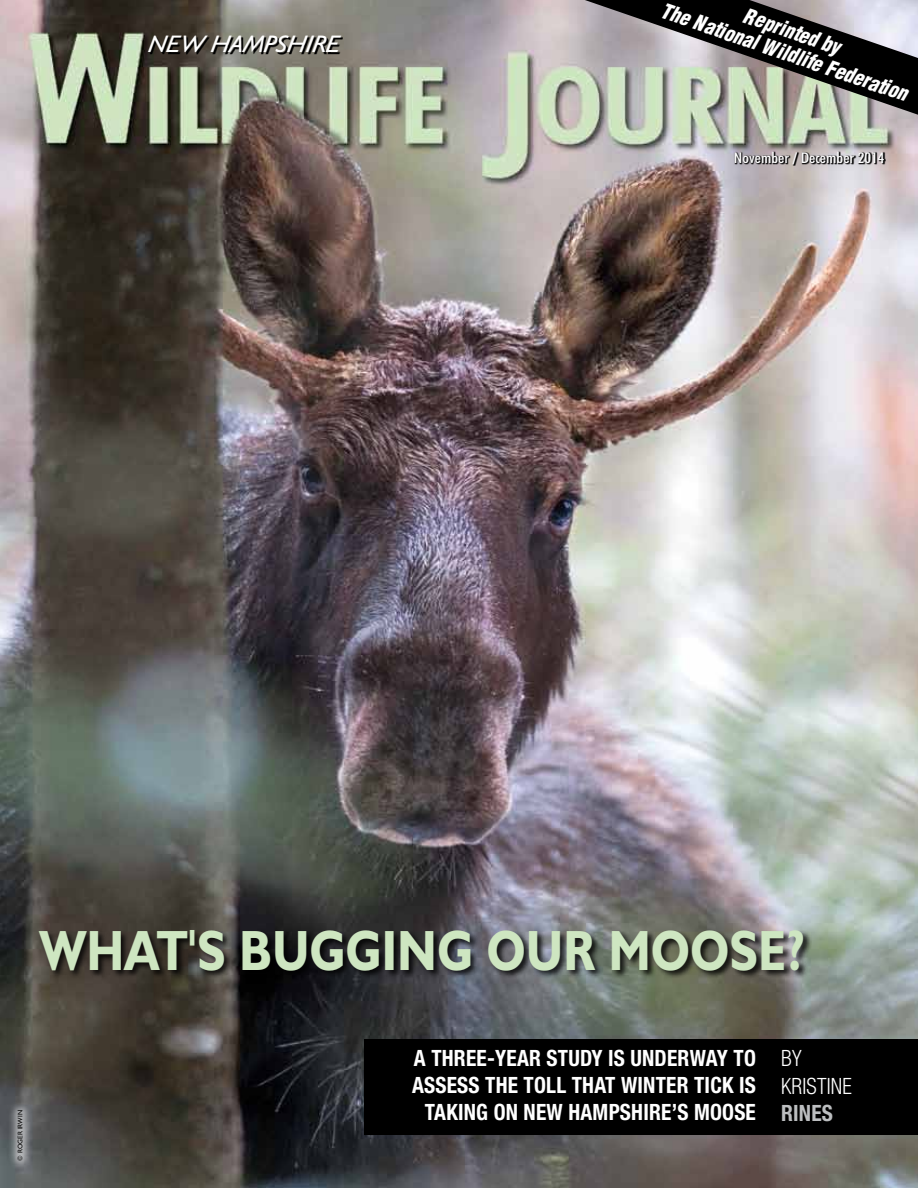
<style>
.page{position:relative;width:918px;height:1188px;background:#fff}
.page>*{position:absolute;margin:0;border:0;box-sizing:border-box;transform-origin:0 0}
.t1{font:700 57px "Humanist 521 BT";letter-spacing:.01em;color:#cee6c1;scale:.84 1}
.t2{font:italic 24px "Humanist 521 BT";color:#fff;scale:1.08 1}
.t3{font:700 condensed 22.5px/27px "Helvetica Neue LT Std";letter-spacing:.01em;color:#fff;text-align:center;scale:.95 1}
.t4{font:300 condensed 22.5px/27.5px "Helvetica Neue LT Std";letter-spacing:.01em;color:#fff;scale:.95 1}
.t5{font:700 condensed 22.5px "Helvetica Neue LT Std";letter-spacing:.01em;color:#bcbec0;scale:.95 1}
.t6{font:italic 900 21px "Switzerland Cond";color:#fff;scale:.93 1}
.t7{font:500 condensed 14.85px "Futura BT";color:#fff;scale:1.17 1}
.t8{font:6.75px "Humanist 521 BT";letter-spacing:.02em;color:#000}
</style>
<div class="page">
<img style="left:0;top:0;width:918px;height:1188px">
<div style="left:38px;top:929px;width:774px;height:50px;background:#000;opacity:.8"></div>
<div style="left:735px;top:151px;width:151px;height:15px;background:#000;opacity:.95"></div>
<svg style="left:150px;top:37px;width:193px;height:17px;background:#48453e"></svg>
<div style="left:364px;top:1039px;width:554px;height:95px;background:#000"></div>
<svg style="left:585px;top:0;width:333px;height:115px;background:#777975"></svg>
<div style="left:7px;top:1100px;width:26px;height:71px;background:#fff;opacity:.6"></div>
<p class="t2" style="left:147px;top:29px;width:184px">NEW HAMPSHIRE</p>
<p class="t6" style="left:666px;top:-3px;width:281px;rotate:19deg">The National Wildlife Federation</p>
<p class="t6" style="left:748px;top:2px;width:110px;rotate:19deg">Reprinted by</p>
<p class="t7" style="left:734px;top:148px;width:130px">November / December 2014</p>
<h1 class="t1" style="left:39px;top:915px;width:914px">WHAT'S BUGGING OUR MOOSE?</h1>
<p class="t8" style="left:16px;top:1161px;width:52px;rotate:-90deg">© ROGER IRWIN</p>
<p class="t3" style="left:412px;top:1045px;width:363px">A THREE-YEAR STUDY IS UNDERWAY TO<br>ASSESS THE TOLL THAT WINTER TICK IS<br>TAKING ON NEW HAMPSHIRE’S MOOSE</p>
<p class="t4" style="left:781px;top:1045px;width:76px">BY<br>KRISTINE</p>
<p class="t5" style="left:781px;top:1100px;width:56px">RINES</p>
</div>
